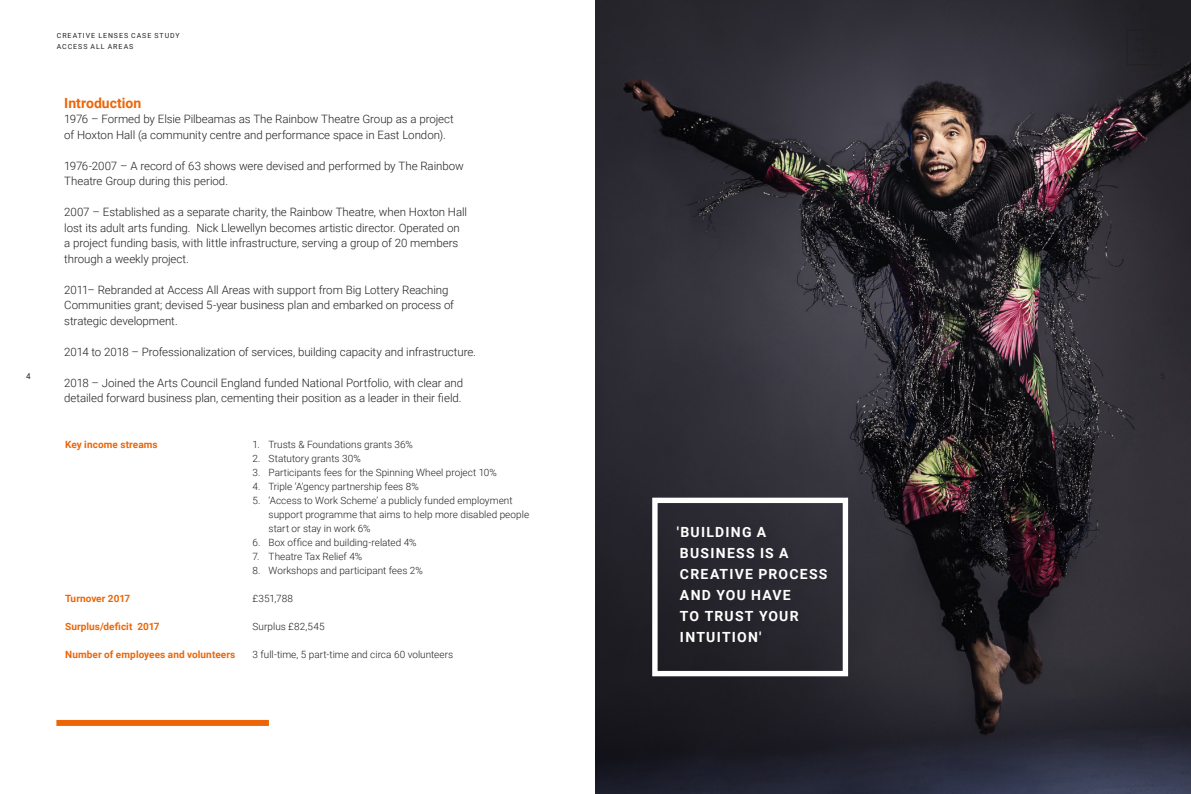
<style>
.page{position:relative;width:1191px;height:794px;background:#fff}
.page>*{position:absolute;margin:0;border:0;box-sizing:border-box;transform-origin:0 0}
.t1{font:700 14px/21px "Roboto";letter-spacing:.09em;color:#fff}
.t2{font:700 14px "Roboto";color:#ec6608}
.t3{font:300 11.5px/15.5px "Roboto";letter-spacing:-.005em;color:#221f1f}
.t4{font:300 10px/14px "Roboto";color:#221f1f}
.t5{font:700 10px "Roboto";letter-spacing:.01em;color:#ec6608}
.t6{font:8px "Roboto";color:#221f1f}
.t7{font:7px/11px "Roboto";letter-spacing:.14em;color:#221f1f}
</style>
<div class="page">
<img style="left:595px;top:0;width:596px;height:794px">
<div style="left:56px;top:720px;width:213px;height:6px;background:#ec6608"></div>
<div style="left:652px;top:497px;width:196px;height:179px;border:5px solid #fff"></div>
<div style="left:674px;top:524px;width:161px;height:126px;background:#28272f"></div>
<svg style="left:1126px;top:30px;width:35px;height:35px"></svg>
<p class="t6" style="left:26px;top:371px;width:6px">4</p>
<p class="t7" style="left:57px;top:30px;width:124px">CREATIVE LENSES CASE STUDY<br>ACCESS ALL AREAS</p>
<p class="t2" style="left:64px;top:97px;width:79px">Introduction</p>
<p class="t3" style="left:64px;top:112px;width:391px">1976 – Formed by Elsie Pilbeamas as The Rainbow Theatre Group as a project of Hoxton Hall (a community centre and performance space in East London).</p>
<p class="t3" style="left:64px;top:159px;width:401px">1976-2007 – A record of 63 shows were devised and performed by The Rainbow<br>Theatre Group during this period.</p>
<p class="t3" style="left:64px;top:205px;width:404px">2007 – Established as a separate charity, the Rainbow Theatre, when Hoxton Hall lost its adult arts funding. Nick Llewellyn becomes artistic director. Operated on a project funding basis, with little infrastructure, serving a group of 20 members through a weekly project.</p>
<p class="t3" style="left:64px;top:283px;width:391px">2011– Rebranded at Access All Areas with support from Big Lottery Reaching<br>Communities grant; devised 5-year business plan and embarked on process of strategic development.</p>
<p class="t3" style="left:64px;top:345px;width:413px">2014 to 2018 – Professionalization of services, building capacity and infrastructure.</p>
<p class="t3" style="left:64px;top:376px;width:400px">2018 – Joined the Arts Council England funded National Portfolio, with clear and detailed forward business plan, cementing their position as a leader in their field.</p>
<p class="t5" style="left:65px;top:440px;width:94px">Key income streams</p>
<p class="t5" style="left:65px;top:594px;width:67px">Turnover 2017</p>
<p class="t5" style="left:65px;top:619px;width:96px">Surplus/deficit 2017</p>
<p class="t5" style="left:65px;top:650px;width:172px">Number of employees and volunteers</p>
<p class="t4" style="left:253px;top:438px;width:162px">1. Trusts &amp; Foundations grants 36%</p>
<p class="t4" style="left:253px;top:452px;width:110px">2. Statutory grants 30%</p>
<p class="t4" style="left:253px;top:466px;width:246px">3. Participants fees for the Spinning Wheel project 10%</p>
<p class="t4" style="left:253px;top:480px;width:168px">4. Triple ‘A’gency partnership fees 8%</p>
<p class="t4" style="left:269px;top:494px;width:262px;text-indent:-16px">5. ‘Access to Work Scheme’ a publicly funded employment support programme that aims to help more disabled people start or stay in work 6%</p>
<p class="t4" style="left:253px;top:535px;width:165px">6. Box office and building-related 4%</p>
<p class="t4" style="left:253px;top:550px;width:111px">7. Theatre Tax Relief 4%</p>
<p class="t4" style="left:253px;top:564px;width:172px">8. Workshops and participant fees 2%</p>
<p class="t4" style="left:253px;top:592px;width:42px">£351,788</p>
<p class="t4" style="left:253px;top:620px;width:73px">Surplus £82,545</p>
<p class="t4" style="left:253px;top:648px;width:202px">3 full-time, 5 part-time and circa 60 volunteers</p>
<p class="t1" style="left:677px;top:523px;width:152px">'BUILDING A<br>BUSINESS IS A<br>CREATIVE PROCESS<br>AND YOU HAVE<br>TO TRUST YOUR<br>INTUITION'</p>
</div>
